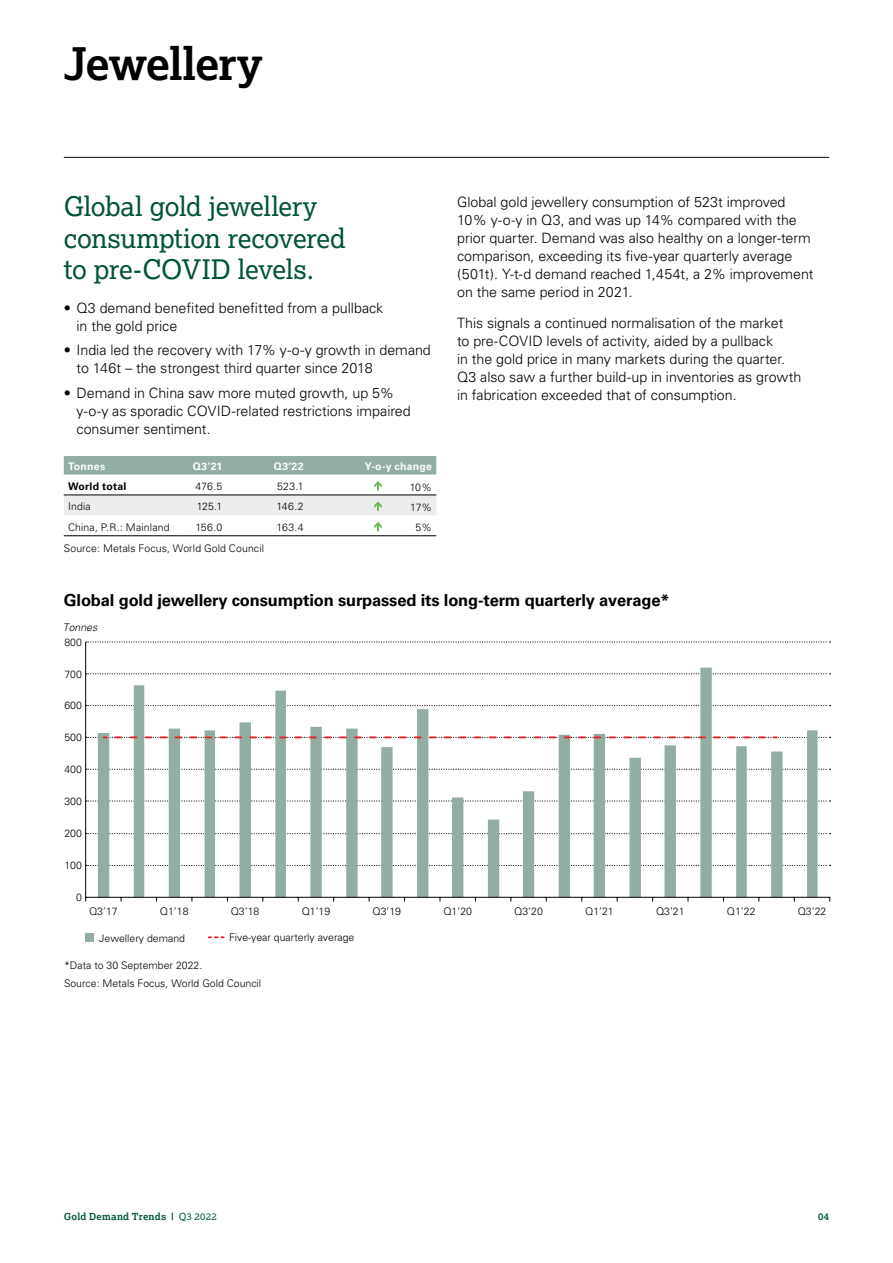
<style>
.page{position:relative;width:893px;height:1263px;background:#fff}
.page>*{position:absolute;margin:0;border:0;box-sizing:border-box;transform-origin:0 0}
.Page_Heading{font:700 45px "Lexia";letter-spacing:-.02em;color:#000}
.Introduction_Green_S{font:27px/31.5px "Lexia";letter-spacing:-.01em;color:#00533a}
.t1{font:700 16.5px "Univers";letter-spacing:-.01em;color:#000}
.Body_copy_Univers_9{font:300 14.25px/18px "Univers";letter-spacing:-.005em;color:#000}
.Table_position{font:300 10.5px/18px "Univers";color:#000}
.Table_text_-_Right{font:300 10.5px "Univers";letter-spacing:.005em;color:#000}
.Table_Top_-_Right{font:700 10.5px "Univers";letter-spacing:.025em;color:#fff}
.Table_text_-_Left{font:300 10.5px "Univers";letter-spacing:.015em;color:#000}
.Table_text_-_Left-2{font:700 10.5px "Univers";letter-spacing:.025em;color:#000}
.t2{font:italic 300 10.5px "Univers";color:#000}
.t3{font:700 9.75px "Lexia";letter-spacing:.025em;color:#00533a}
.s1{font-weight:400}
</style>
<div class="page">
<hr style="left:64px;top:157px;width:765px;height:1px;background:#000">
<div style="left:64px;top:456px;width:372px;height:18px;background:#92ada1"></div>
<hr style="left:64px;top:535px;width:115px;height:1px;background:#000">
<hr style="left:179px;top:535px;width:48px;height:1px;background:#000">
<hr style="left:227px;top:535px;width:81px;height:1px;background:#000">
<hr style="left:308px;top:535px;width:128px;height:1px;background:#000">
<svg style="left:64px;top:481px;width:372px;height:34px"></svg>
<svg style="left:374px;top:522px;width:8px;height:9px"></svg>
<svg style="left:86px;top:641px;width:744px;height:1px"></svg>
<svg style="left:85px;top:642px;width:745px;height:260px"></svg>
<svg style="left:86px;top:736px;width:744px;height:2px"></svg>
<div style="left:86px;top:933px;width:8px;height:9px;background:#92ada1"></div>
<svg style="left:209px;top:936px;width:15px;height:2px"></svg>
<p class="Page_Heading" style="left:64px;top:35px;width:200px">Jewellery</p>
<p class="Introduction_Green_S" style="left:64px;top:190px;width:283px">Global gold jewellery consumption recovered to pre-COVID levels.</p>
<p class="Body_copy_Univers_9" style="left:77px;top:299px;width:308px;text-indent:-13px">• Q3 demand benefited benefitted from a pullback in the gold price</p>
<p class="Body_copy_Univers_9" style="left:77px;top:341px;width:356px;text-indent:-13px">• India led the recovery with 17% y-o-y growth in demand to 146t – the strongest third quarter since 2018</p>
<p class="Body_copy_Univers_9" style="left:77px;top:384px;width:336px;text-indent:-13px">• Demand in China saw more muted growth, up 5% y-o-y as sporadic COVID-related restrictions impaired consumer sentiment.</p>
<p class="Table_Top_-_Right" style="left:68px;top:460px;width:39px">Tonnes</p>
<p class="Table_Top_-_Right" style="left:193px;top:460px;width:31px">Q3’21</p>
<p class="Table_Top_-_Right" style="left:274px;top:460px;width:31px">Q3’22</p>
<p class="Table_Top_-_Right" style="left:365px;top:460px;width:69px">Y-o-y change</p>
<p class="Table_text_-_Left-2" style="left:68px;top:480px;width:60px">World total</p>
<p class="Table_text_-_Right" style="left:195px;top:480px;width:28px">476.5</p>
<p class="Table_text_-_Right" style="left:277px;top:480px;width:28px">523.1</p>
<p class="Table_text_-_Right" style="left:410px;top:480px;width:24px">10%</p>
<p class="Table_text_-_Left" style="left:68px;top:500px;width:24px">India</p>
<p class="Table_text_-_Right" style="left:197px;top:500px;width:27px">125.1</p>
<p class="Table_text_-_Right" style="left:276px;top:500px;width:29px">146.2</p>
<p class="Table_text_-_Right" style="left:410px;top:501px;width:23px">17%</p>
<p class="Table_text_-_Left" style="left:68px;top:521px;width:103px">China, P.R.: Mainland</p>
<p class="Table_text_-_Right" style="left:195px;top:521px;width:28px">156.0</p>
<p class="Table_text_-_Right" style="left:276px;top:521px;width:29px">163.4</p>
<p class="Table_text_-_Right" style="left:416px;top:521px;width:18px">5%</p>
<p class="Table_position" style="left:64px;top:539px;width:202px">Source: Metals Focus, World Gold Council</p>
<p class="Body_copy_Univers_9" style="left:457px;top:193px;width:358px">Global gold jewellery consumption of 523t improved 10% y-o-y in Q3, and was up 14% compared with the prior quarter. Demand was also healthy on a longer-term comparison, exceeding its five-year quarterly average (501t). Y-t-d demand reached 1,454t, a 2% improvement on the same period in 2021.</p>
<p class="Body_copy_Univers_9" style="left:457px;top:314px;width:346px">This signals a continued normalisation of the market<br>to pre-COVID levels of activity, aided by a pullback<br>in the gold price in many markets during the quarter.<br>Q3 also saw a further build-up in inventories as growth in fabrication exceeded that of consumption.</p>
<p class="t1" style="left:64px;top:591px;width:607px">Global gold jewellery consumption surpassed its long-term quarterly average*</p>
<p class="t2" style="left:63px;top:621px;width:36px">Tonnes</p>
<p class="Table_position" style="left:64px;top:633px;width:19px">800</p>
<p class="Table_position" style="left:64px;top:665px;width:19px">700</p>
<p class="Table_position" style="left:64px;top:697px;width:19px">600</p>
<p class="Table_position" style="left:64px;top:729px;width:19px">500</p>
<p class="Table_position" style="left:64px;top:760px;width:19px">400</p>
<p class="Table_position" style="left:64px;top:792px;width:19px">300</p>
<p class="Table_position" style="left:64px;top:824px;width:19px">200</p>
<p class="Table_position" style="left:64px;top:856px;width:19px">100</p>
<p class="Table_position" style="left:76px;top:888px;width:7px">0</p>
<p class="Table_position" style="left:89px;top:902px;width:30px">Q3’17</p>
<p class="Table_position" style="left:160px;top:902px;width:30px">Q1’18</p>
<p class="Table_position" style="left:231px;top:902px;width:30px">Q3’18</p>
<p class="Table_position" style="left:302px;top:902px;width:30px">Q1’19</p>
<p class="Table_position" style="left:373px;top:902px;width:30px">Q3’19</p>
<p class="Table_position" style="left:443px;top:902px;width:30px">Q1’20</p>
<p class="Table_position" style="left:514px;top:902px;width:30px">Q3’20</p>
<p class="Table_position" style="left:585px;top:902px;width:30px">Q1’21</p>
<p class="Table_position" style="left:656px;top:902px;width:30px">Q3’21</p>
<p class="Table_position" style="left:727px;top:902px;width:30px">Q1’22</p>
<p class="Table_position" style="left:798px;top:902px;width:30px">Q3’22</p>
<p class="Table_position" style="left:99px;top:929px;width:87px">Jewellery demand</p>
<p class="Table_position" style="left:229px;top:929px;width:127px">Five-year quarterly average</p>
<p class="Table_position" style="left:64px;top:956px;width:199px">*Data to 30 September 2022.<br>Source: Metals Focus, World Gold Council</p>
<p class="t3" style="left:64px;top:1211px;width:154px">Gold Demand Trends | <span class="s1">Q3 2022</span></p>
<p class="t3" style="left:818px;top:1211px;width:13px">04</p>
</div>
